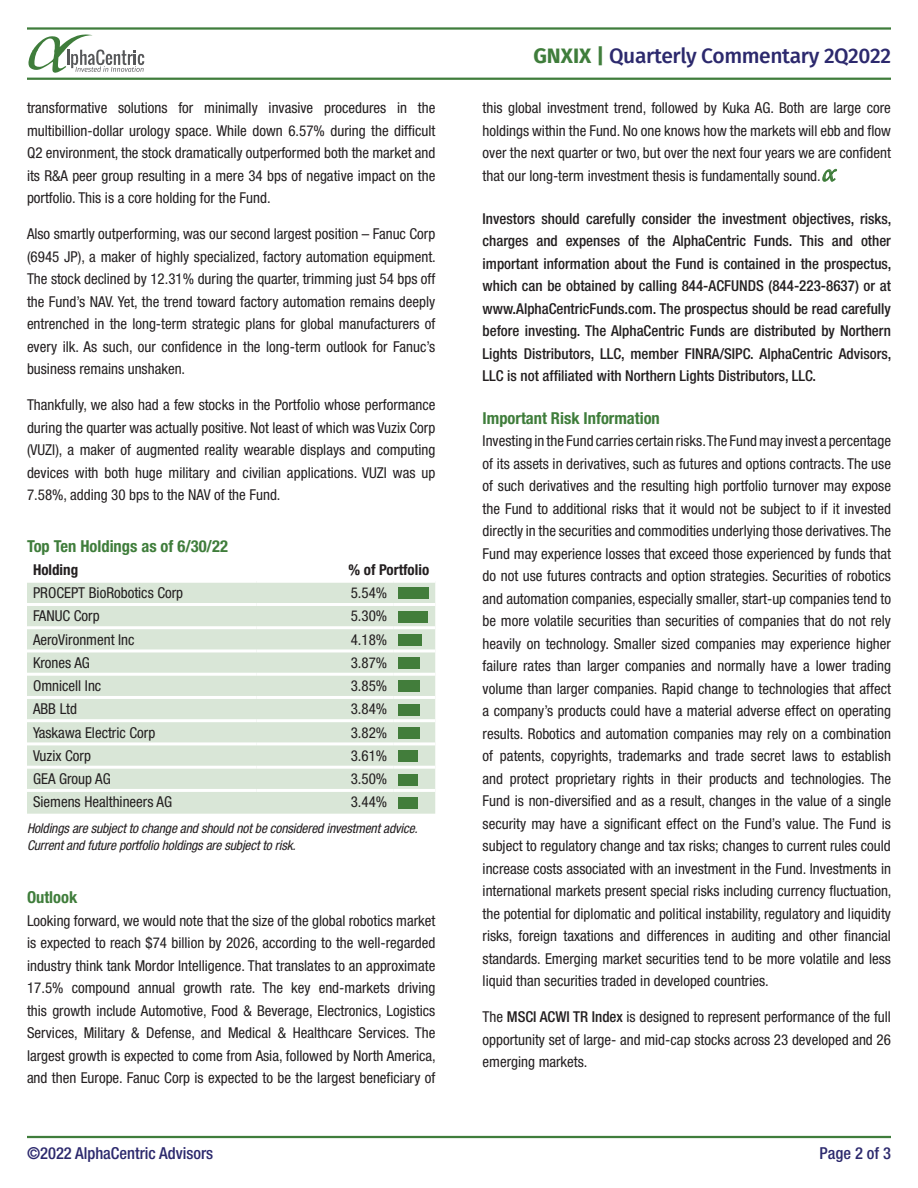
<style>
.page{position:relative;width:918px;height:1188px;background:#fff}
.page>*{position:absolute;margin:0;border:0;box-sizing:border-box;transform-origin:0 0}
.t1{font:500 21px "Fira Sans";letter-spacing:-.02em;color:#2c296d}
.t2{font:700 condensed 16.5px "Helvetica Neue LT Std";color:#3f7d3b}
.t3{font:500 condensed 16.5px "Helvetica Neue LT Std";color:#2c296d}
.t4{font:condensed 15px/22.5px "Helvetica Neue LT Std";color:#231f20;text-align:justify}
.t5{font:500 condensed 15px/22.5px "Helvetica Neue LT Std";color:#231f20;text-align:justify}
.t6{font:700 condensed 15px "Helvetica Neue LT Std";color:#231f20}
.t7{font:italic condensed 13.5px/16.2px "Helvetica Neue LT Std";letter-spacing:-.01em;color:#231f20}
.s1{font-weight:700;color:#3f7d3b}
.s2{font-family:"Monotype Corsiva";font-stretch:normal;font-size:27px;color:#3f7d3b}
.s3{font-weight:500}
</style>
<div class="page">
<hr style="left:27px;top:1136px;width:864px;height:2px;background:#3f7d3b">
<svg style="left:28px;top:34px;width:116px;height:39px"></svg>
<hr style="left:27px;top:78px;width:864px;height:2px;background:#3f7d3b">
<hr style="left:27px;top:27px;width:864px;height:3px;background:#3f7d3b">
<div style="left:27px;top:583px;width:408px;height:231px;background:#d9e6d7"></div>
<hr style="left:27px;top:603px;width:229px;height:3px;background:#fff">
<hr style="left:256px;top:603px;width:137px;height:3px;background:#fff">
<hr style="left:393px;top:603px;width:42px;height:3px;background:#fff">
<hr style="left:27px;top:626px;width:229px;height:3px;background:#fff">
<hr style="left:256px;top:626px;width:137px;height:3px;background:#fff">
<hr style="left:393px;top:626px;width:42px;height:3px;background:#fff">
<hr style="left:27px;top:649px;width:229px;height:3px;background:#fff">
<hr style="left:256px;top:649px;width:137px;height:3px;background:#fff">
<hr style="left:393px;top:649px;width:42px;height:3px;background:#fff">
<hr style="left:27px;top:673px;width:229px;height:3px;background:#fff">
<hr style="left:256px;top:673px;width:137px;height:3px;background:#fff">
<hr style="left:393px;top:673px;width:42px;height:3px;background:#fff">
<hr style="left:27px;top:696px;width:229px;height:3px;background:#fff">
<hr style="left:256px;top:696px;width:137px;height:3px;background:#fff">
<hr style="left:393px;top:696px;width:42px;height:3px;background:#fff">
<hr style="left:27px;top:719px;width:229px;height:3px;background:#fff">
<hr style="left:256px;top:719px;width:137px;height:3px;background:#fff">
<hr style="left:393px;top:719px;width:42px;height:3px;background:#fff">
<hr style="left:27px;top:742px;width:229px;height:3px;background:#fff">
<hr style="left:256px;top:742px;width:137px;height:3px;background:#fff">
<hr style="left:393px;top:742px;width:42px;height:3px;background:#fff">
<hr style="left:27px;top:766px;width:229px;height:3px;background:#fff">
<hr style="left:256px;top:766px;width:137px;height:3px;background:#fff">
<hr style="left:393px;top:766px;width:42px;height:3px;background:#fff">
<hr style="left:27px;top:789px;width:229px;height:3px;background:#fff">
<hr style="left:256px;top:789px;width:137px;height:3px;background:#fff">
<hr style="left:393px;top:789px;width:42px;height:3px;background:#fff">
<div style="left:398px;top:797px;width:19px;height:12px;background:#427d3b"></div>
<div style="left:398px;top:774px;width:20px;height:11px;background:#427d3b"></div>
<div style="left:398px;top:751px;width:20px;height:11px;background:#427d3b"></div>
<div style="left:398px;top:727px;width:21px;height:12px;background:#427d3b"></div>
<div style="left:398px;top:704px;width:21px;height:11px;background:#427d3b"></div>
<div style="left:398px;top:681px;width:22px;height:11px;background:#427d3b"></div>
<div style="left:398px;top:658px;width:22px;height:11px;background:#427d3b"></div>
<div style="left:398px;top:634px;width:23px;height:12px;background:#427d3b"></div>
<div style="left:398px;top:611px;width:30px;height:11px;background:#427d3b"></div>
<div style="left:398px;top:588px;width:31px;height:11px;background:#427d3b"></div>
<p class="t4" style="left:27px;top:97px;width:410px">transformative solutions for minimally invasive procedures in the multibillion-dollar urology space. While down 6.57% during the difficult Q2 environment, the stock dramatically outperformed both the market and its R&amp;A peer group resulting in a mere 34 bps of negative impact on the portfolio. This is a core holding for the Fund.</p>
<p class="t4" style="left:27px;top:223px;width:410px">Also smartly outperforming, was our second largest position – Fanuc Corp (6945 JP), a maker of highly specialized, factory automation equipment.<br>The stock declined by 12.31% during the quarter, trimming just 54 bps off the Fund’s NAV. Yet, the trend toward factory automation remains deeply entrenched in the long-term strategic plans for global manufacturers of every ilk. As such, our confidence in the long-term outlook for Fanuc’s business remains unshaken.</p>
<p class="t4" style="left:27px;top:394px;width:410px">Thankfully, we also had a few stocks in the Portfolio whose performance during the quarter was actually positive. Not least of which was Vuzix Corp (VUZI), a maker of augmented reality wearable displays and computing devices with both huge military and civilian applications. VUZI was up 7.58%, adding 30 bps to the NAV of the Fund.</p>
<p class="t2" style="left:27px;top:536px;width:202px">Top Ten Holdings as of 6/30/22</p>
<p class="t6" style="left:33px;top:561px;width:47px">Holding</p>
<p class="t6" style="left:349px;top:561px;width:82px">% of Portfolio</p>
<p class="t4" style="left:33px;top:582px;width:152px">PROCEPT BioRobotics Corp</p>
<p class="t4" style="left:351px;top:582px;width:38px">5.54%</p>
<p class="t4" style="left:33px;top:605px;width:68px">FANUC Corp</p>
<p class="t4" style="left:351px;top:605px;width:38px">5.30%</p>
<p class="t4" style="left:33px;top:628px;width:103px">AeroVironment Inc</p>
<p class="t4" style="left:351px;top:628px;width:38px">4.18%</p>
<p class="t4" style="left:33px;top:651px;width:58px">Krones AG</p>
<p class="t4" style="left:351px;top:651px;width:38px">3.87%</p>
<p class="t4" style="left:33px;top:675px;width:70px">Omnicell Inc</p>
<p class="t4" style="left:351px;top:675px;width:38px">3.85%</p>
<p class="t4" style="left:33px;top:698px;width:46px">ABB Ltd</p>
<p class="t4" style="left:351px;top:698px;width:38px">3.84%</p>
<p class="t4" style="left:33px;top:721px;width:124px">Yaskawa Electric Corp</p>
<p class="t4" style="left:351px;top:721px;width:38px">3.82%</p>
<p class="t4" style="left:33px;top:744px;width:60px">Vuzix Corp</p>
<p class="t4" style="left:351px;top:744px;width:38px">3.61%</p>
<p class="t4" style="left:33px;top:768px;width:79px">GEA Group AG</p>
<p class="t4" style="left:351px;top:768px;width:38px">3.50%</p>
<p class="t4" style="left:33px;top:791px;width:141px">Siemens Healthineers AG</p>
<p class="t4" style="left:351px;top:791px;width:38px">3.44%</p>
<p class="t7" style="left:27px;top:821px;width:392px">Holdings are subject to change and should not be considered investment advice.<br>Current and future portfolio holdings are subject to risk.</p>
<p class="t2" style="left:27px;top:887px;width:52px">Outlook</p>
<p class="t4" style="left:27px;top:909px;width:410px">Looking forward, we would note that the size of the global robotics market is expected to reach $74 billion by 2026, according to the well-regarded industry think tank Mordor Intelligence. That translates to an approximate 17.5% compound annual growth rate. The key end-markets driving this growth include Automotive, Food &amp; Beverage, Electronics, Logistics Services, Military &amp; Defense, and Medical &amp; Healthcare Services. The largest growth is expected to come from Asia, followed by North America, and then Europe. Fanuc Corp is expected to be the largest beneficiary of</p>
<p class="t1" style="left:533px;top:39px;width:359px"><span class="s1">GNXIX |</span> Quarterly Commentary 2Q2022</p>
<p class="t4" style="left:483px;top:97px;width:410px">this global investment trend, followed by Kuka AG. Both are large core holdings within the Fund. No one knows how the markets will ebb and flow over the next quarter or two, but over the next four years we are confident that our long-term investment thesis is fundamentally sound.<span class="s2">α</span></p>
<p class="t5" style="left:483px;top:207px;width:410px">Investors should carefully consider the investment objectives, risks, charges and expenses of the AlphaCentric Funds. This and other important information about the Fund is contained in the prospectus, which can be obtained by calling 844-ACFUNDS (844-223-8637) or at www.AlphaCentricFunds.com. The prospectus should be read carefully before investing. The AlphaCentric Funds are distributed by Northern Lights Distributors, LLC, member FINRA/SIPC. AlphaCentric Advisors, LLC is not affiliated with Northern Lights Distributors, LLC.</p>
<p class="t2" style="left:483px;top:408px;width:179px">Important Risk Information</p>
<p class="t4" style="left:483px;top:430px;width:410px">Investing in the Fund carries certain risks. The Fund may invest a percentage of its assets in derivatives, such as futures and options contracts. The use of such derivatives and the resulting high portfolio turnover may expose the Fund to additional risks that it would not be subject to if it invested directly in the securities and commodities underlying those derivatives. The Fund may experience losses that exceed those experienced by funds that do not use futures contracts and option strategies. Securities of robotics and automation companies, especially smaller, start-up companies tend to be more volatile securities than securities of companies that do not rely heavily on technology. Smaller sized companies may experience higher failure rates than larger companies and normally have a lower trading volume than larger companies. Rapid change to technologies that affect a company’s products could have a material adverse effect on operating results. Robotics and automation companies may rely on a combination of patents, copyrights, trademarks and trade secret laws to establish and protect proprietary rights in their products and technologies. The Fund is non-diversified and as a result, changes in the value of a single security may have a significant effect on the Fund’s value. The Fund is subject to regulatory change and tax risks; changes to current rules could increase costs associated with an investment in the Fund. Investments in international markets present special risks including currency fluctuation, the potential for diplomatic and political instability, regulatory and liquidity risks, foreign taxations and differences in auditing and other financial standards. Emerging market securities tend to be more volatile and less liquid than securities traded in developed countries.</p>
<p class="t4" style="left:483px;top:1006px;width:410px">The <span class="s3">MSCI ACWI TR Index</span> is designed to represent performance of the full opportunity set of large- and mid-cap stocks across 23 developed and 26 emerging markets.</p>
<p class="t3" style="left:27px;top:1143px;width:188px">©2022 AlphaCentric Advisors</p>
<p class="t3" style="left:820px;top:1143px;width:73px">Page 2 of 3</p>
</div>
